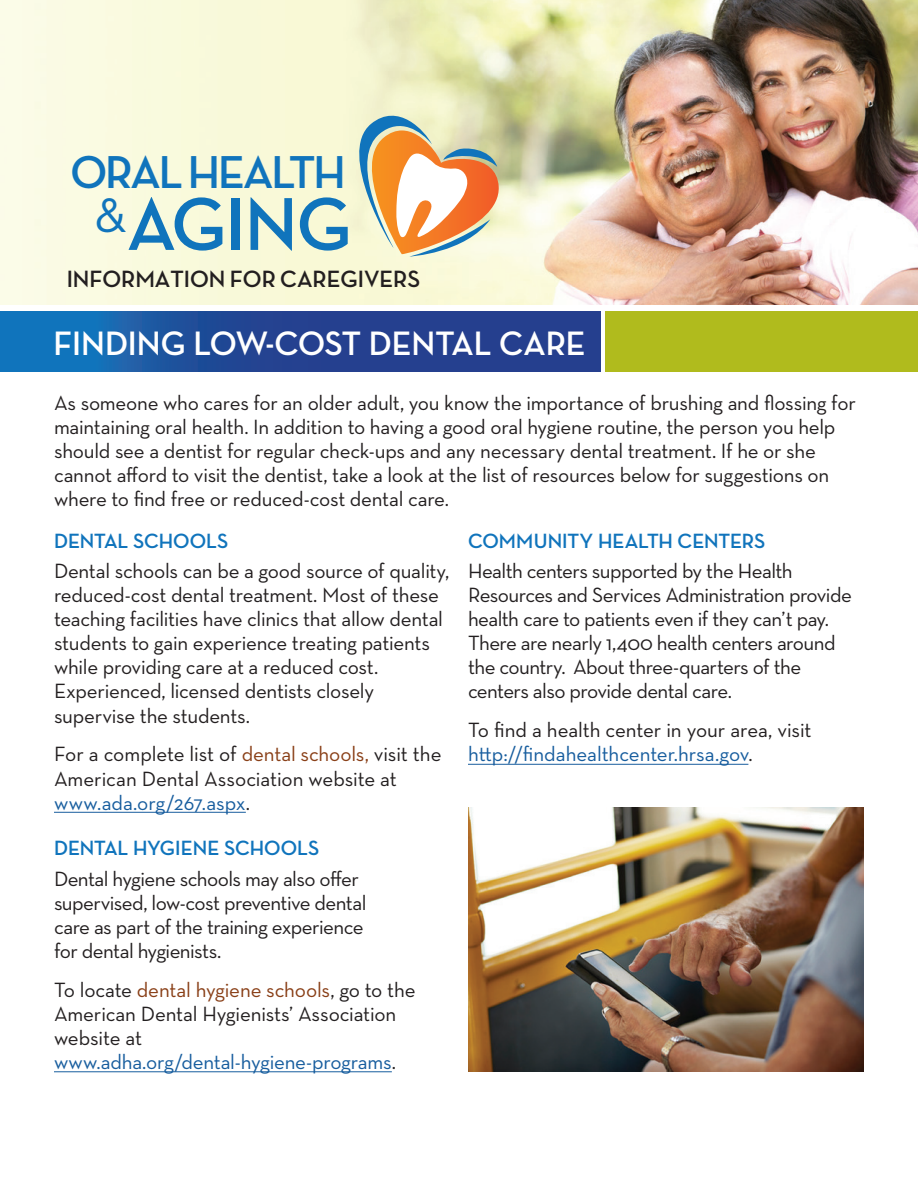
<style>
.page{position:relative;width:918px;height:1188px;background:#fff}
.page>*{position:absolute;margin:0;border:0;box-sizing:border-box;transform-origin:0 0}
.t1{font:700 76.2px "Neutra Disp";letter-spacing:-.01em;color:#1074bc}
.t2{font:700 46.95px "Neutra Disp";letter-spacing:-.04em;color:#1074bc}
.t3{font:700 34.5px "Neutra Disp";color:#fff}
.t4{font:700 24px "Neutra Disp";color:#231f20}
.body{font:21px/24px "Neutraface Text";letter-spacing:-.015em;color:#231f20}
.t5{font:700 21px "Neutra Disp";letter-spacing:-.01em;color:#1074bc}
.s1{color:#893f17}
.s2{color:#175d9e}
</style>
<div class="page">
<img style="left:0;top:0;width:918px;height:305px">
<svg style="left:335px;top:108px;width:166px;height:149px;background:#e2c8a3"></svg>
<hr style="left:54px;top:812px;width:192px;height:1px;background:#175d9e">
<hr style="left:54px;top:1072px;width:338px;height:1px;background:#175d9e">
<svg style="left:0;top:311px;width:600px;height:61px;background:#1f4d9a"></svg>
<hr style="left:468px;top:764px;width:280px;height:1px;background:#175d9e">
<div style="left:605px;top:311px;width:313px;height:61px;background:#b0bb1d"></div>
<img style="left:469px;top:808px;width:395px;height:263px">
<h2 class="t2" style="left:70px;top:146px;width:277px">ORAL HEALTH</h2>
<h1 class="t1" style="left:95px;top:182px;width:259px"><sup>&amp;</sup>AGING</h1>
<p class="t4" style="left:67px;top:265px;width:355px">INFORMATION FOR CAREGIVERS</p>
<h1 class="t3" style="left:54px;top:324px;width:534px">FINDING LOW-COST DENTAL CARE</h1>
<p class="body" style="left:54px;top:391px;width:803px">As someone who cares for an older adult, you know the importance of brushing and flossing for maintaining oral health. In addition to having a good oral hygiene routine, the person you help should see a dentist for regular check-ups and any necessary dental treatment. If he or she cannot afford to visit the dentist, take a look at the list of resources below for suggestions on where to find free or reduced-cost dental care.</p>
<h2 class="t5" style="left:54px;top:529px;width:176px">DENTAL SCHOOLS</h2>
<p class="body" style="left:54px;top:559px;width:397px">Dental schools can be a good source of quality, reduced-cost dental treatment. Most of these teaching facilities have clinics that allow dental students to gain experience treating patients while providing care at a reduced cost.<br>Experienced, licensed dentists closely supervise the students.</p>
<p class="body" style="left:54px;top:742px;width:389px">For a complete list of <span class="s1">dental schools,</span> visit the<br>American Dental Association website at <span class="s2">www.ada.org/267.aspx</span>.</p>
<h2 class="t5" style="left:54px;top:836px;width:267px">DENTAL HYGIENE SCHOOLS</h2>
<p class="body" style="left:54px;top:867px;width:314px">Dental hygiene schools may also offer supervised, low-cost preventive dental care as part of the training experience for dental hygienists.</p>
<p class="body" style="left:54px;top:978px;width:363px">To locate <span class="s1">dental hygiene schools</span>, go to the American Dental Hygienists’ Association website at <span class="s2">www.adha.org/dental-hygiene-programs</span>.</p>
<h2 class="t5" style="left:468px;top:529px;width:299px">COMMUNITY HEALTH CENTERS</h2>
<p class="body" style="left:468px;top:559px;width:385px">Health centers supported by the Health Resources and Services Administration provide health care to patients even if they can’t pay.<br>There are nearly 1,400 health centers around the country. About three-quarters of the centers also provide dental care.</p>
<p class="body" style="left:468px;top:718px;width:345px">To find a health center in your area, visit <span class="s2">http://findahealthcenter.hrsa.gov</span>.</p>
</div>
